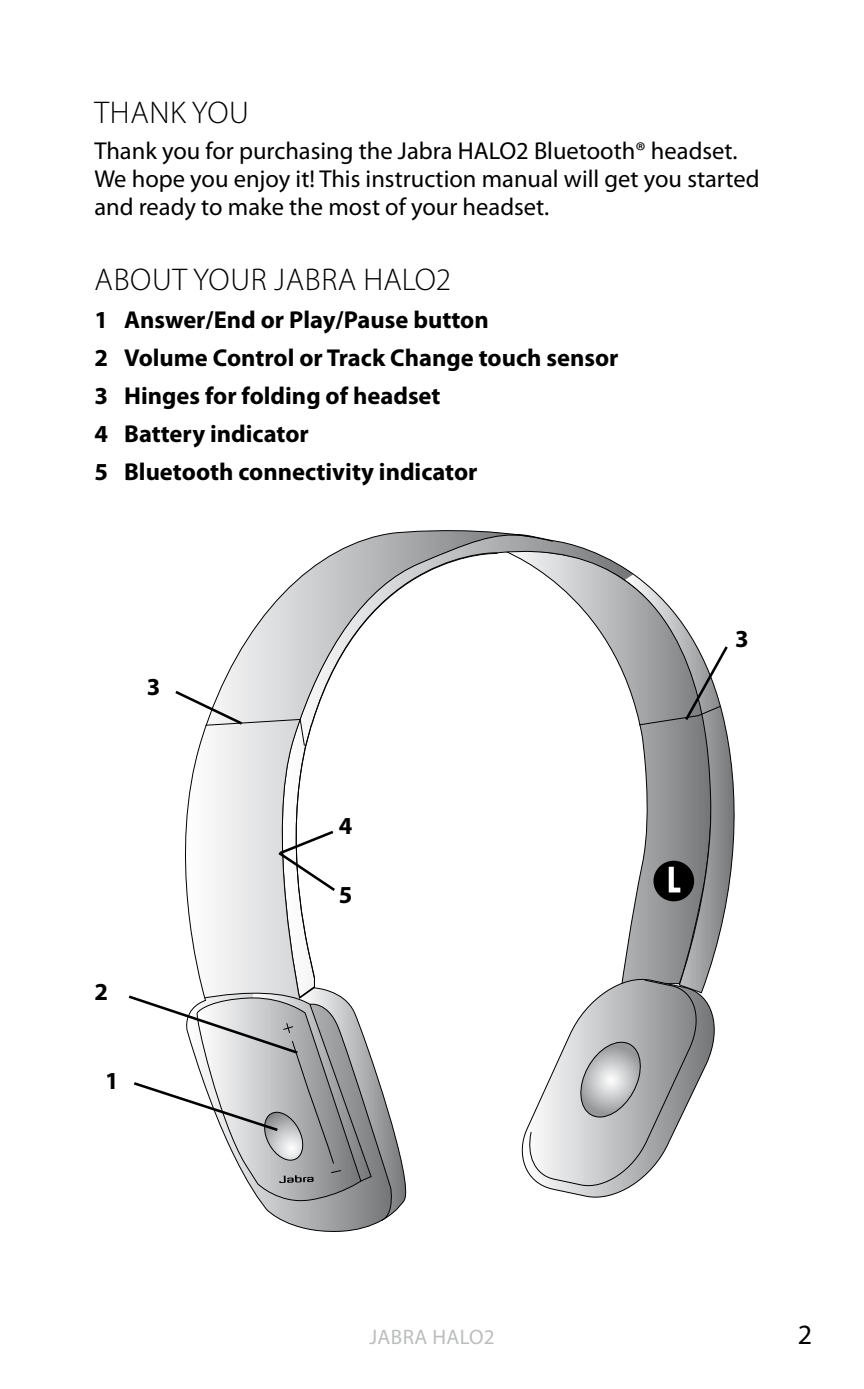
<style>
.page{position:relative;width:864px;height:1389px;background:#fff}
.page>*{position:absolute;margin:0;border:0;box-sizing:border-box;transform-origin:0 0}
.t1{font:300 31.5px "Myriad Pro";letter-spacing:.02em;color:#000}
.t2{font:28px "Myriad Pro";color:#000}
.t3{font:700 24.5px/37.8px "Myriad Pro";color:#000}
.t4{font:24.5px/28px "Myriad Pro";color:#000}
.t5{font:21px "Myriad Pro";letter-spacing:.02em;color:#bbbdbe}
</style>
<div class="page">
<svg style="left:553px;top:540px;width:182px;height:434px"></svg>
<div style="left:653px;top:861px;width:40px;height:40px;background:#000;border-radius:50%"></div>
<svg style="left:668px;top:866px;width:13px;height:27px"></svg>
<svg style="left:553px;top:974px;width:162px;height:224px"></svg>
<svg style="left:285px;top:530px;width:268px;height:702px"></svg>
<svg style="left:285px;top:531px;width:247px;height:469px"></svg>
<svg style="left:128px;top:549px;width:370px;height:673px"></svg>
<svg style="left:637px;top:643px;width:92px;height:83px"></svg>
<p class="t1" style="left:95px;top:93px;width:156px">THANK YOU</p>
<p class="t4" style="left:94px;top:136px;width:666px">Thank you for purchasing the Jabra HALO2 Bluetooth® headset.<br>We hope you enjoy it! This instruction manual will get you started and ready to make the most of your headset.</p>
<p class="t1" style="left:95px;top:261px;width:358px">ABOUT YOUR JABRA HALO2</p>
<p class="t3" style="left:94px;top:300px;width:525px">1 Answer/End or Play/Pause button<br>2 Volume Control or Track Change touch sensor 3 Hinges for folding of headset<br>4 Battery indicator<br>5 Bluetooth connectivity indicator</p>
<p class="t3" style="left:147px;top:667px;width:15px">3</p>
<p class="t3" style="left:94px;top:972px;width:15px">2</p>
<p class="t3" style="left:105px;top:1061px;width:15px">1</p>
<p class="t3" style="left:338px;top:806px;width:15px">4</p>
<p class="t3" style="left:338px;top:875px;width:15px">5</p>
<p class="t3" style="left:734px;top:619px;width:15px">3</p>
<p class="t5" style="left:369px;top:1324px;width:127px">Jabra HALO2</p>
<p class="t2" style="left:797px;top:1317px;width:16px">2</p>
</div>
